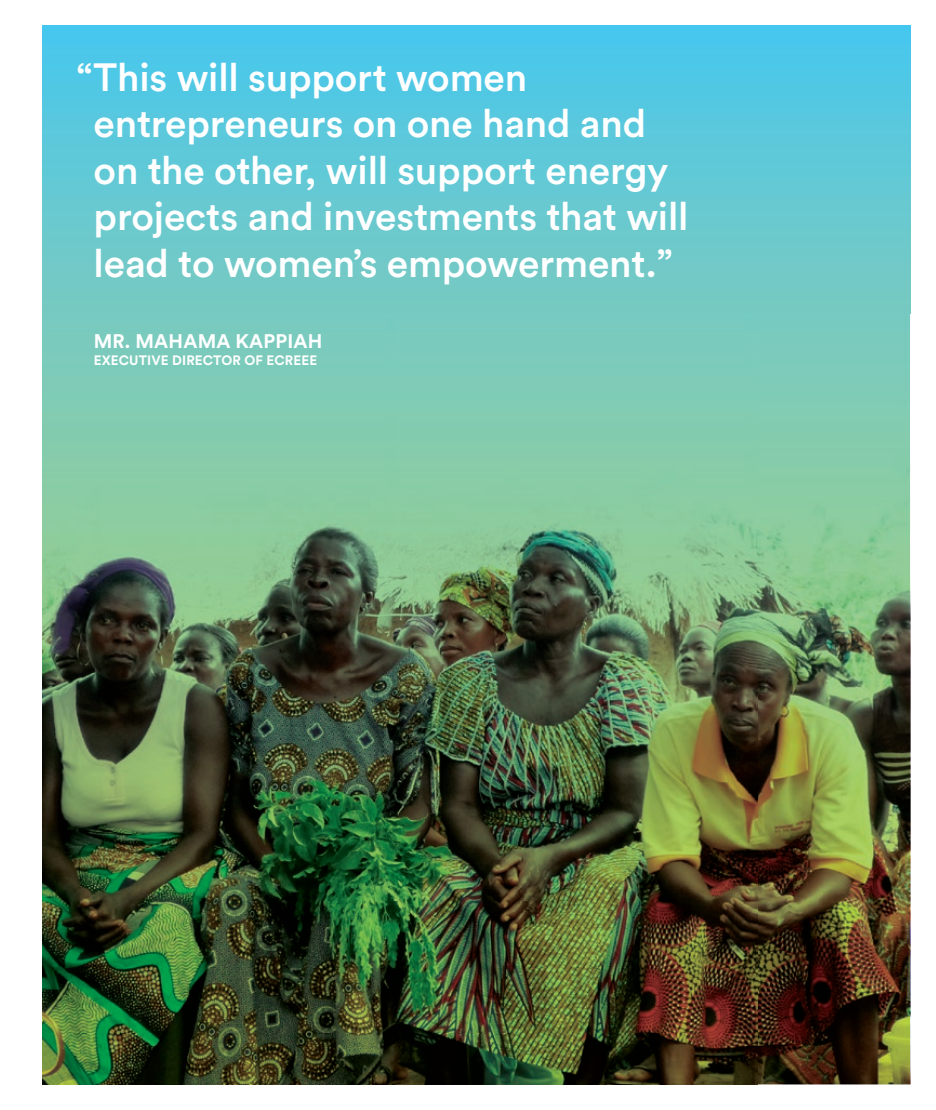
<style>
.page{position:relative;width:936px;height:1110px;background:#fff}
.page>*{position:absolute;margin:0;border:0;box-sizing:border-box;transform-origin:0 0}
.t1{font:500 39px/46.5px "Circular Std";letter-spacing:-.005em;color:#fff}
.t2{font:700 19.5px "Circular Std";letter-spacing:.01em;color:#fff}
.t3{font:700 13.5px "Circular Std";letter-spacing:.01em;color:#fff}
</style>
<div class="page">
<img style="left:93px;top:1084px;width:767px;height:1px">
<div style="left:43px;top:26px;width:866px;height:287px;background:linear-gradient(to bottom,#46c7ee,#79cabf)"></div>
<img style="left:43px;top:313px;width:866px;height:771px">
<img style="left:846px;top:1047px;width:29px;height:2px">
<p class="t1" style="left:94px;top:53px;width:596px;text-indent:-17px">“ This will support women entrepreneurs on one hand and on the other, will support energy projects and investments that will lead to women’s empowerment.”</p>
<p class="t2" style="left:94px;top:329px;width:230px">MR. MAHAMA KAPPIAH</p>
<p class="t3" style="left:94px;top:351px;width:225px">EXECUTIVE DIRECTOR OF ECREEE</p>
</div>
